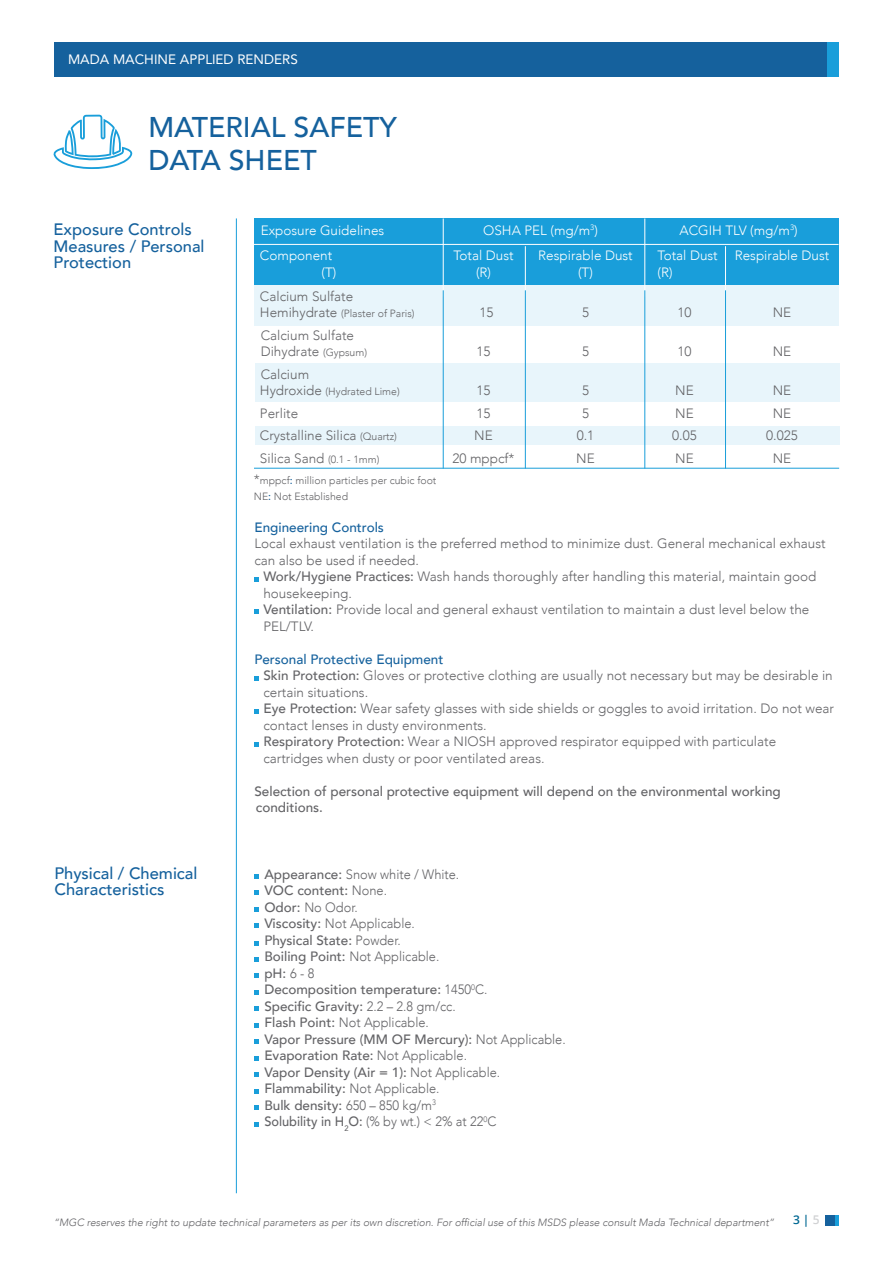
<style>
.page{position:relative;width:893px;height:1263px;background:#fff}
.page>*{position:absolute;margin:0;border:0;box-sizing:border-box;transform-origin:0 0}
.t1{font:500 28.5px/33px "Avenir";color:#15619d}
.t2{font:500 16.5px/16.5px "Avenir";color:#15619d}
.t3{font:300 13.5px/16.5px "Avenir";color:#636366}
.t4{font:500 13.5px/16.5px "Avenir";color:#636366}
.t5{font:300 13.5px/26px "Avenir";color:#fff}
.t6{font:500 13.5px "Avenir";color:#636366;scale:.95 1}
.t7{font:13.5px "Avenir LT Std";color:#fff}
.t8{font:500 13.5px "Avenir";color:#15619d}
.t9{font:300 13.5px "Avenir";color:#636366;scale:.95 1}
.t10{font:600 12px "Open Sans";color:#006893}
.t11{font:italic 300 10.5px "Avenir";color:#636366}
.t12{font:300 10.5px "Avenir";color:#636366}
.t13{font:300 7.8px "Avenir";color:#fff}
.t14{font:300 7.8px "Avenir";color:#636366;scale:.95 1}
.t15{font:500 7.8px "Avenir";color:#636366;scale:.95 1}
.s1{font-weight:500;color:#15619d}
.s2{font-weight:500}
.s3{font-weight:300}
.s4{color:#d1d2d4}
</style>
<div class="page">
<div style="left:826px;top:1215px;width:10px;height:11px;background:#15619d"></div>
<svg style="left:836px;top:1215px;width:3px;height:11px"></svg>
<div style="left:255px;top:364px;width:584px;height:38px;background:#e8f5fb"></div>
<div style="left:255px;top:426px;width:584px;height:19px;background:#e8f5fb"></div>
<div style="left:54px;top:43px;width:774px;height:34px;background:#15619d"></div>
<div style="left:828px;top:43px;width:11px;height:34px;background:#199eda"></div>
<svg style="left:53px;top:115px;width:80px;height:54px"></svg>
<hr style="left:236px;top:218px;width:1px;height:975px;background:#199eda">
<svg style="left:254px;top:609px;width:5px;height:5px"></svg>
<svg style="left:254px;top:577px;width:5px;height:5px"></svg>
<svg style="left:254px;top:676px;width:5px;height:5px"></svg>
<svg style="left:254px;top:709px;width:5px;height:5px"></svg>
<svg style="left:254px;top:742px;width:5px;height:5px"></svg>
<svg style="left:254px;top:874px;width:5px;height:5px"></svg>
<svg style="left:254px;top:941px;width:5px;height:4px"></svg>
<svg style="left:254px;top:907px;width:5px;height:5px"></svg>
<svg style="left:254px;top:974px;width:5px;height:4px"></svg>
<svg style="left:254px;top:891px;width:5px;height:4px"></svg>
<svg style="left:254px;top:957px;width:5px;height:4px"></svg>
<svg style="left:254px;top:924px;width:5px;height:4px"></svg>
<svg style="left:254px;top:990px;width:5px;height:4px"></svg>
<svg style="left:254px;top:1006px;width:5px;height:4px"></svg>
<svg style="left:254px;top:1023px;width:5px;height:4px"></svg>
<svg style="left:254px;top:1089px;width:5px;height:4px"></svg>
<svg style="left:254px;top:1056px;width:5px;height:4px"></svg>
<svg style="left:254px;top:1122px;width:5px;height:4px"></svg>
<svg style="left:254px;top:1039px;width:5px;height:4px"></svg>
<svg style="left:254px;top:1105px;width:5px;height:5px"></svg>
<svg style="left:254px;top:1072px;width:5px;height:4px"></svg>
<div style="left:254px;top:285px;width:584px;height:41px;background:#e8f5fb"></div>
<div style="left:254px;top:219px;width:584px;height:66px;background:#199eda"></div>
<hr style="left:251px;top:244px;width:587px;height:1px;background:#fff">
<hr style="left:443px;top:218px;width:1px;height:79px;background:#fff">
<hr style="left:443px;top:290px;width:1px;height:178px;background:#199eda">
<hr style="left:645px;top:218px;width:1px;height:79px;background:#fff">
<hr style="left:645px;top:290px;width:1px;height:178px;background:#199eda">
<hr style="left:525px;top:246px;width:1px;height:51px;background:#fff">
<hr style="left:525px;top:290px;width:1px;height:178px;background:#199eda">
<hr style="left:725px;top:246px;width:1px;height:51px;background:#fff">
<hr style="left:725px;top:290px;width:1px;height:178px;background:#199eda">
<hr style="left:254px;top:468px;width:585px;height:1px;background:#199eda">
<p class="t7" style="left:68px;top:52px;width:231px">MADA MACHINE APPLIED RENDERS</p>
<h1 class="t1" style="left:148px;top:109px;width:250px">MATERIAL SAFETY<br>DATA SHEET</h1>
<p class="t2" style="left:54px;top:220px;width:152px">Exposure Controls<br>Measures / Personal<br>Protection</p>
<p class="t13" style="left:590px;top:223px;width:6px">3</p>
<p class="t5" style="left:261px;top:217px;width:125px">Exposure Guidelines</p>
<p class="t13" style="left:790px;top:223px;width:6px">3</p>
<p class="t5" style="left:483px;top:217px;width:116px">OSHA PEL (mg m/ )</p>
<p class="t5" style="left:735px;top:217px;width:96px;text-indent:-55px">ACGIH TLV (mg m/ (<br>Respirable Dust</p>
<p class="t5" style="left:453px;top:243px;width:62px">Total Dust</p>
<p class="t5" style="left:538px;top:243px;width:96px">Respirable Dust</p>
<p class="t5" style="left:657px;top:243px;width:62px">Total Dust</p>
<p class="t5" style="left:260px;top:243px;width:74px">Component</p>
<p class="t5" style="left:321px;top:259px;width:16px">T( )</p>
<p class="t3" style="left:260px;top:288px;width:95px">Calcium Sulfate</p>
<p class="t5" style="left:476px;top:259px;width:17px">(R)</p>
<p class="t5" style="left:578px;top:259px;width:16px">(T)</p>
<p class="t5" style="left:657px;top:259px;width:17px">( (R</p>
<p class="t3" style="left:260px;top:302px;width:96px;line-height:22.5px">Hemihydrate<br>Calcium Sulfate</p>
<p class="t12" style="left:341px;top:308px;width:75px">(Plaster of Paris)</p>
<p class="t3" style="left:479px;top:305px;width:16px">15</p>
<p class="t3" style="left:582px;top:305px;width:9px">5</p>
<p class="t3" style="left:677px;top:305px;width:16px">10</p>
<p class="t3" style="left:773px;top:305px;width:20px">NE</p>
<p class="t3" style="left:261px;top:341px;width:60px;line-height:22.5px">Dihydrate<br>Calcium</p>
<p class="t12" style="left:323px;top:347px;width:46px">(Gypsum)</p>
<p class="t3" style="left:476px;top:344px;width:16px">15</p>
<p class="t3" style="left:582px;top:344px;width:9px">5</p>
<p class="t3" style="left:677px;top:344px;width:16px">10</p>
<p class="t3" style="left:773px;top:344px;width:20px">NE</p>
<p class="t3" style="left:260px;top:382px;width:64px">Hydroxide</p>
<p class="t12" style="left:325px;top:385px;width:76px">(Hydrated Lime)</p>
<p class="t3" style="left:476px;top:382px;width:16px">15</p>
<p class="t3" style="left:582px;top:382px;width:9px">5</p>
<p class="t3" style="left:675px;top:382px;width:20px">NE</p>
<p class="t3" style="left:773px;top:382px;width:20px">NE</p>
<p class="t3" style="left:260px;top:405px;width:40px">Perlite</p>
<p class="t3" style="left:476px;top:405px;width:16px">15</p>
<p class="t3" style="left:582px;top:405px;width:9px">5</p>
<p class="t3" style="left:675px;top:405px;width:20px">NE</p>
<p class="t3" style="left:773px;top:405px;width:20px">NE</p>
<p class="t3" style="left:260px;top:427px;width:98px">Crystalline Silica</p>
<p class="t12" style="left:360px;top:430px;width:38px">(Quartz)</p>
<p class="t3" style="left:474px;top:427px;width:20px">NE</p>
<p class="t3" style="left:577px;top:427px;width:19px">0.1</p>
<p class="t3" style="left:672px;top:427px;width:26px">0.05</p>
<p class="t3" style="left:766px;top:427px;width:33px">0.025</p>
<p class="t3" style="left:260px;top:450px;width:66px">Silica Sand</p>
<p class="t12" style="left:260px;top:474px;width:178px">mppcf<span class="s1">:</span> million particles per cubic foot</p>
<p class="t12" style="left:328px;top:453px;width:53px">(0.1 1- mm)</p>
<p class="t3" style="left:254px;top:471px;width:7px">*</p>
<p class="t12" style="left:254px;top:490px;width:96px">NE<span class="s1">:</span> Not Established</p>
<p class="t3" style="left:452px;top:450px;width:64px">20 mppcf*</p>
<p class="t3" style="left:576px;top:450px;width:20px">NE</p>
<p class="t3" style="left:675px;top:450px;width:20px">NE</p>
<p class="t3" style="left:773px;top:450px;width:20px">NE</p>
<p class="t8" style="left:254px;top:515px;width:131px">Engineering Controls</p>
<p class="t3" style="left:254px;top:535px;width:573px">Local exhaust ventilation is the preferred method to minimize dust. General mechanical exhaust can also be used if needed.</p>
<p class="t3" style="left:263px;top:568px;width:554px"><span class="s2">Work/Hygiene Practices:</span> Wash hands thoroughly after handling this material, maintain good housekeeping.<br><span class="s2">Ventilation:</span> Provide local and general exhaust ventilation to maintain a dust level below the PEL/TLV.</p>
<p class="t3" style="left:263px;top:651px;width:572px;text-indent:-9px"><span class="s1">Personal Protective Equipment<br></span><span class="s2">Skin Protection:</span> Gloves or protective clothing are usually not necessary but may be desirable in certain situations.<br><span class="s2">Eye Protection:</span> Wear safety glasses with side shields or goggles to avoid irritation. Do not wear contact lenses in dusty environments.<br><span class="s2">Respiratory Protection:</span> Wear a NIOSH approved respirator equipped with particulate cartridges when dusty or poor ventilated areas.</p>
<p class="t4" style="left:254px;top:782px;width:528px">Selection of personal protective equipment will depend on the environmental working conditions.</p>
<p class="t2" style="left:54px;top:864px;width:145px">Physical / Chemical<br>Characteristics</p>
<p class="t4" style="left:264px;top:865px;width:303px">Appearance: <span class="s3">Snow white / White.<br></span>VOC content: <span class="s3">None.<br></span>Odor: <span class="s3">No Odor.<br></span>Viscosity: <span class="s3">Not Applicable.<br></span>Physical State: <span class="s3">Powder.<br></span>Boiling Point: <span class="s3">Not Applicable.<br></span>p H <span class="s3">8-6</span>:<br>Decomposition temperature: <span class="s3">1450</span><sup>0</sup><span class="s3">C.<br></span>Specific Gravity: <span class="s3">2.2 – 2.8 gm/cc.<br></span>Flash Point: <span class="s3">Not Applicable.<br></span>Vapor Pressure (MM OF Mercury :) <span class="s3">Not Applicable.<br></span>Evaporation Rate: <span class="s3">Not Applicable.<br></span>Vapor Density (Air = :)1 <span class="s3">Not Applicable.<br></span>Flammability: <span class="s3">Not Applicable.</span></p>
<p class="t14" style="left:432px;top:1098px;width:6px">3</p>
<p class="t4" style="left:264px;top:1096px;width:169px">Bulk density: <span class="s3">650 – 850 kg m/</span></p>
<p class="t15" style="left:344px;top:1121px;width:6px">2</p>
<p class="t6" style="left:264px;top:1110px;width:246px">Solubility in H O <span class="s3">%(</span>: <span class="s3">by wt ) &lt; 2% at 22</span><sup>0</sup><span class="s3">C</span></p>
<p class="t9" style="left:414px;top:1113px;width:5px">.</p>
<p class="t11" style="left:54px;top:1216px;width:722px">“MGC reserves the right to update technical parameters as per its own discretion. For official use of this MSDS please consult Mada Technical department“</p>
<p class="t10" style="left:793px;top:1212px;width:28px"><span class="s4">5</span>|3</p>
</div>
